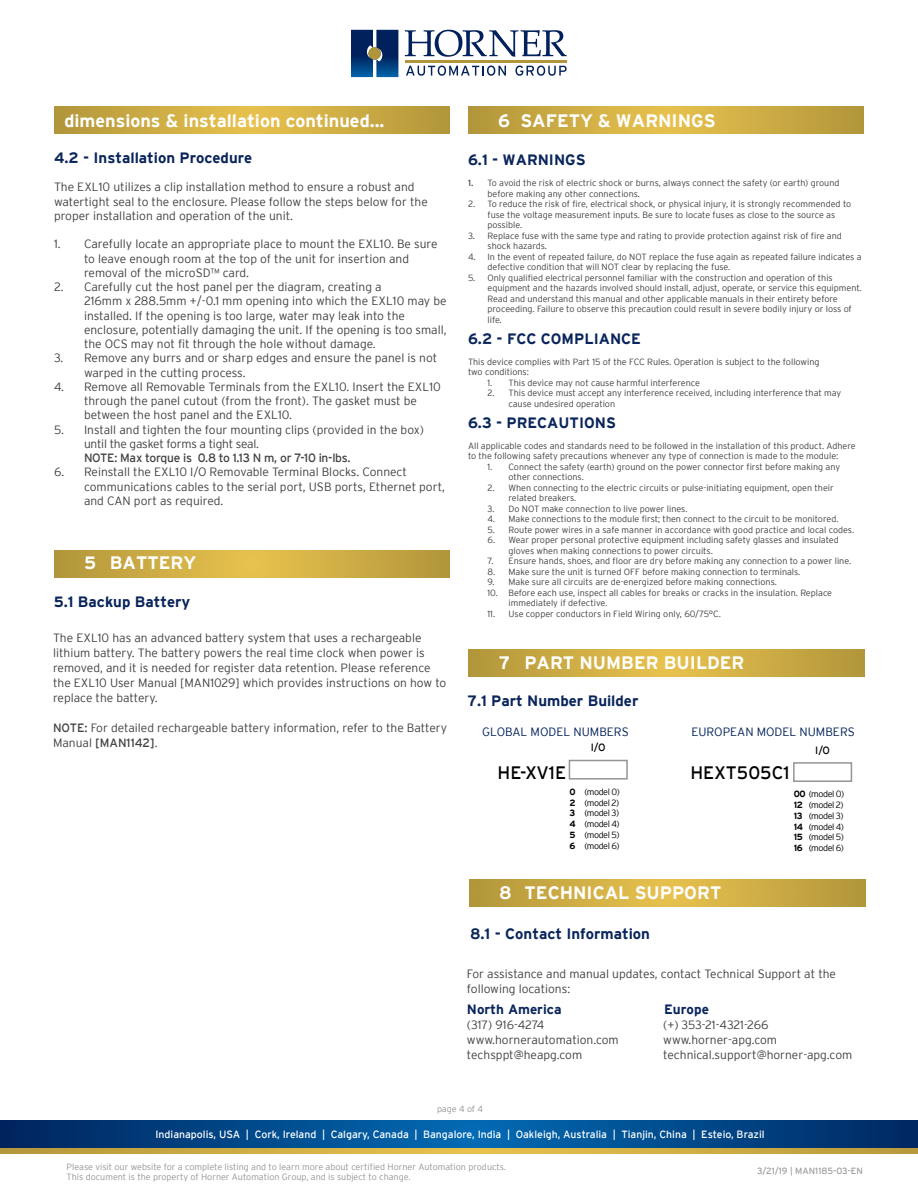
<style>
.page{position:relative;width:918px;height:1188px;background:#fff}
.page>*{position:absolute;margin:0;border:0;box-sizing:border-box;transform-origin:0 0}
.t1{font:700 18px "Interstate";color:#fff}
.t2{font:18px "Interstate";color:#000}
.t3{font:700 15px "Interstate";color:#09255b}
.t4{font:700 13.5px "Interstate";color:#09255b}
.t5{font:300 12px/14.2px "Interstate";color:#414042}
.t6{font:12px "Interstate";letter-spacing:-.02em;color:#414042}
.t7{font:300 12px "Interstate";color:#00215b}
.t8{font:10.5px "Interstate";color:#fff}
.t9{font:10.5px "Interstate";color:#000}
.t10{font:300 9px/10.5px "Interstate";color:#414042}
.t11{font:300 9px/10.8px "Interstate";color:#939598}
.t12{font:300 9px/10.8px "Interstate";letter-spacing:-.05em;color:#000;text-align:justify}
.t13{font:9px "Interstate";color:#9c9ea0}
.s1{font-weight:400}
.s2{font-weight:700}
</style>
<div class="page">
<svg style="left:0;top:1120px;width:918px;height:29px;background:#074b86"></svg>
<svg style="left:0;top:1149px;width:918px;height:4px;background:#cead44"></svg>
<svg style="left:405px;top:30px;width:162px;height:27px"></svg>
<hr style="left:405px;top:60px;width:162px;height:3px;background:#b1953a">
<svg style="left:351px;top:30px;width:47px;height:47px;background:#124078"></svg>
<div style="left:368px;top:47px;width:13px;height:13px;background:#b1953a;border-radius:50%"></div>
<svg style="left:406px;top:66px;width:100px;height:10px"></svg>
<svg style="left:515px;top:66px;width:52px;height:10px"></svg>
<svg style="left:54px;top:107px;width:396px;height:27px;background:#ccab44"></svg>
<svg style="left:54px;top:551px;width:395px;height:27px;background:#ccab44"></svg>
<svg style="left:469px;top:879px;width:396px;height:27px;background:#ccab44"></svg>
<svg style="left:468px;top:107px;width:396px;height:27px;background:#ccab44"></svg>
<svg style="left:469px;top:649px;width:396px;height:27px;background:#ccab44"></svg>
<div style="left:569px;top:760px;width:59px;height:20px;border:2px solid #939598"></div>
<div style="left:793px;top:762px;width:59px;height:20px;border:2px solid #939598"></div>
<h1 class="t1" style="left:64px;top:110px;width:322px">dimensions &amp; installation continued...</h1>
<h2 class="t3" style="left:54px;top:149px;width:200px">4.2 - Installation Procedure</h2>
<h3 class="t5" style="left:54px;top:180px;width:375px">The EXL10 utilizes a clip installation method to ensure a robust and watertight seal to the enclosure. Please follow the steps below for the proper installation and operation of the unit.</h3>
<h3 class="t5" style="left:84px;top:237px;width:355px;text-indent:-30px">1. Carefully locate an appropriate place to mount the EXL10. Be sure to leave enough room at the top of the unit for insertion and removal of the microSD™ card.</h3>
<p class="t5" style="left:84px;top:280px;width:364px;text-indent:-30px">2. Carefully cut the host panel per the diagram, creating a<br>216mm x 288.5mm +/-0.1 mm opening into which the EXL10 may be installed. If the opening is too large, water may leak into the enclosure, potentially damaging the unit. If the opening is too small, the OCS may not fit through the hole without damage.</p>
<h3 class="t5" style="left:84px;top:351px;width:355px;text-indent:-30px">3. Remove any burrs and or sharp edges and ensure the panel is not warped in the cutting process.</h3>
<h3 class="t5" style="left:84px;top:379px;width:358px;text-indent:-30px">4. Remove all Removable Terminals from the EXL10. Insert the EXL10 through the panel cutout (from the front). The gasket must be between the host panel and the EXL10.</h3>
<h3 class="t5" style="left:84px;top:422px;width:341px;text-indent:-30px">5. Install and tighten the four mounting clips (provided in the box) until the gasket forms a tight seal.</h3>
<h3 class="t6" style="left:84px;top:451px;width:268px">NOTE: Max torque is 0.8 to 1.13 N m, or 7-10 in-lbs.</h3>
<h3 class="t5" style="left:84px;top:465px;width:363px;text-indent:-30px">6. Reinstall the EXL10 I/O Removable Terminal Blocks. Connect communications cables to the serial port, USB ports, Ethernet port, and CAN port as required.</h3>
<h1 class="t1" style="left:84px;top:553px;width:113px">5 BATTERY</h1>
<h2 class="t3" style="left:54px;top:593px;width:138px">5.1 Backup Battery</h2>
<p class="t5" style="left:53px;top:630px;width:395px;line-height:15px">The EXL10 has an advanced battery system that uses a rechargeable lithium battery. The battery powers the real time clock when power is removed, and it is needed for register data retention. Please reference the EXL10 User Manual [MAN1029] which provides instructions on how to replace the battery.</p>
<h3 class="t5" style="left:53px;top:720px;width:396px;line-height:15px"><span class="s1">NOTE:</span> For detailed rechargeable battery information, refer to the Battery<br>Manual <span class="s1">[MAN1142]</span>.</h3>
<h1 class="t1" style="left:498px;top:110px;width:219px">6 SAFETY &amp; WARNINGS</h1>
<h2 class="t3" style="left:468px;top:152px;width:119px">6.1 - WARNINGS</h2>
<p class="t10" style="left:488px;top:178px;width:354px;text-indent:-20px"><span class="s1">1.</span> To avoid the risk of electric shock or burns, always connect the safety (or earth) ground before making any other connections.</p>
<p class="t10" style="left:488px;top:199px;width:365px;text-indent:-20px">2. To reduce the risk of fire, electrical shock, or physical injury, it is strongly recommended to fuse the voltage measurement inputs. Be sure to locate fuses as close to the source as possible.</p>
<p class="t10" style="left:488px;top:230px;width:356px;text-indent:-20px">3. Replace fuse with the same type and rating to provide protection against risk of fire and shock hazards.</p>
<p class="t10" style="left:488px;top:251px;width:376px;text-indent:-20px">4. In the event of repeated failure, do NOT replace the fuse again as repeated failure indicates a defective condition that will NOT clear by replacing the fuse.</p>
<p class="t10" style="left:488px;top:272px;width:376px;text-indent:-20px">5. Only qualified electrical personnel familiar with the construction and operation of this equipment and the hazards involved should install, adjust, operate, or service this equipment.<br>Read and understand this manual and other applicable manuals in their entirety before proceeding. Failure to observe this precaution could result in severe bodily injury or loss of life.</p>
<h2 class="t3" style="left:468px;top:330px;width:175px">6.2 - FCC COMPLIANCE</h2>
<p class="t10" style="left:468px;top:356px;width:353px">This device complies with Part 15 of the FCC Rules. Operation is subject to the following two conditions:</p>
<p class="t10" style="left:488px;top:377px;width:214px">1. This device may not cause harmful interference</p>
<p class="t10" style="left:508px;top:388px;width:334px;text-indent:-21px">2. This device must accept any interference received, including interference that may cause undesired operation</p>
<h2 class="t3" style="left:468px;top:414px;width:149px">6.3 - PRECAUTIONS</h2>
<p class="t10" style="left:468px;top:440px;width:389px">All applicable codes and standards need to be followed in the installation of this product. Adhere to the following safety precautions whenever any type of connection is made to the module:</p>
<p class="t10" style="left:508px;top:461px;width:333px;text-indent:-21px">1. Connect the safety (earth) ground on the power connector first before making any other connections.</p>
<p class="t10" style="left:508px;top:482px;width:327px;text-indent:-21px">2. When connecting to the electric circuits or pulse-initiating equipment, open their related breakers.</p>
<p class="t10" style="left:488px;top:503px;width:202px">3. Do NOT make connection to live power lines.</p>
<p class="t10" style="left:488px;top:514px;width:353px">4. Make connections to the module first; then connect to the circuit to be monitored.</p>
<p class="t10" style="left:488px;top:524px;width:368px">5. Route power wires in a safe manner in accordance with good practice and local codes.</p>
<p class="t10" style="left:508px;top:535px;width:332px;text-indent:-21px">6. Wear proper personal protective equipment including safety glasses and insulated gloves when making connections to power circuits.</p>
<p class="t10" style="left:488px;top:556px;width:365px">7. Ensure hands, shoes, and floor are dry before making any connection to a power line.</p>
<p class="t10" style="left:488px;top:566px;width:314px">8. Make sure the unit is turned OFF before making connection to terminals.</p>
<p class="t10" style="left:488px;top:577px;width:291px">9. Make sure all circuits are de-energized before making connections.</p>
<p class="t10" style="left:508px;top:587px;width:325px;text-indent:-21px">10. Before each use, inspect all cables for breaks or cracks in the insulation. Replace immediately if defective.</p>
<p class="t10" style="left:488px;top:608px;width:235px">11. Use copper conductors in Field Wiring only, 60/75°C.</p>
<h1 class="t1" style="left:499px;top:653px;width:247px">7 PART NUMBER BUILDER</h1>
<h2 class="t3" style="left:468px;top:692px;width:172px">7.1 Part Number Builder</h2>
<h3 class="t7" style="left:482px;top:725px;width:148px">GLOBAL MODEL NUMBERS</h3>
<h1 class="t2" style="left:498px;top:762px;width:70px">HE-XV1E</h1>
<p class="t9" style="left:591px;top:742px;width:16px">I/O</p>
<h3 class="t7" style="left:691px;top:725px;width:165px">EUROPEAN MODEL NUMBERS</h3>
<h1 class="t2" style="left:690px;top:763px;width:101px">HEXT505C1</h1>
<p class="t9" style="left:815px;top:744px;width:16px">I/O</p>
<p class="t12" style="left:569px;top:786px;width:52px"><span class="s2">0</span> (model 0)<br><span class="s2">2</span> (model 2)<br><span class="s2">3</span> (model 3)<br><span class="s2">4</span> (model 4)<br><span class="s2">5</span> (model 5)<br><span class="s2">6</span> (model 6)</p>
<p class="t12" style="left:794px;top:789px;width:52px"><span class="s2">00</span> (model 0)<br><span class="s2">12</span> (model 2)<br><span class="s2">13</span> (model 3)<br><span class="s2">14</span> (model 4)<br><span class="s2">15</span> (model 5)<br><span class="s2">16</span> (model 6)</p>
<h1 class="t1" style="left:499px;top:883px;width:224px">8 TECHNICAL SUPPORT</h1>
<h2 class="t3" style="left:470px;top:925px;width:181px">8.1 - Contact Information</h2>
<h3 class="t5" style="left:467px;top:966px;width:371px;line-height:15px">For assistance and manual updates, contact Technical Support at the following locations:</h3>
<h3 class="t4" style="left:467px;top:1002px;width:96px">North America</h3>
<h3 class="t4" style="left:664px;top:1002px;width:46px">Europe</h3>
<h3 class="t5" style="left:467px;top:1018px;width:79px">(317) 916-4274</h3>
<h3 class="t5" style="left:663px;top:1018px;width:107px">(+) 353-21-4321-266</h3>
<h3 class="t5" style="left:467px;top:1033px;width:153px">www.hornerautomation.com</h3>
<h3 class="t5" style="left:663px;top:1033px;width:115px">www.horner-apg.com</h3>
<h3 class="t5" style="left:467px;top:1048px;width:117px">techsppt@heapg.com</h3>
<h3 class="t5" style="left:663px;top:1048px;width:191px">technical.support@horner-apg.com</h3>
<p class="t11" style="left:437px;top:1103px;width:48px">page 4 of 4</p>
<p class="t8" style="left:156px;top:1128px;width:611px">Indianapolis, USA | Cork, Ireland | Calgary, Canada | Bangalore, India | Oakleigh, Australia | Tianjin, China | Esteio, Brazil</p>
<p class="t11" style="left:67px;top:1161px;width:441px">Please visit our website for a complete listing and to learn more about certified Horner Automation products.<br>This document is the property of Horner Automation Group, and is subject to change.</p>
<p class="t13" style="left:757px;top:1166px;width:107px">3/21/19 | MAN1185-03-EN</p>
</div>
